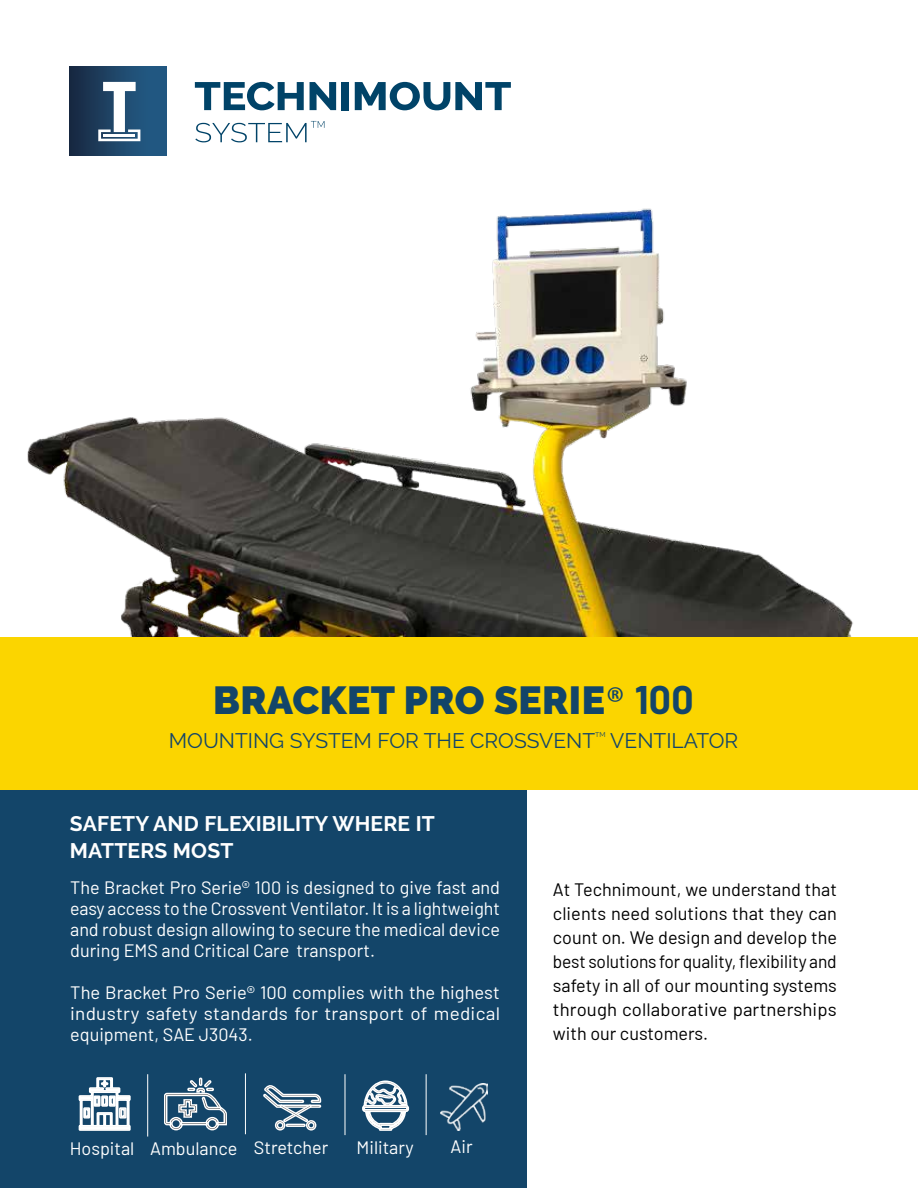
<style>
.page{position:relative;width:918px;height:1188px;background:#fff}
.page>*{position:absolute;margin:0;border:0;box-sizing:border-box;transform-origin:0 0}
.t1{font:900 39px "Raleway";letter-spacing:.01em;color:#134569}
.t2{font:21px "Raleway";color:#134569}
.t3{font:700 21px/27px "Raleway";letter-spacing:.01em;color:#fff}
.t4{font:18px/21px "Barlow";color:#fff;text-align:justify}
.t5{font:18px/24px "Barlow";letter-spacing:.005em;color:#000;text-align:justify}
.t6{font:7.05px "Raleway";color:#134569}
.s1{font-family:"Calibri";font-weight:400}
.s2{font-family:"Barlow";font-weight:700}
</style>
<div class="page">
<img style="left:27px;top:120px;width:826px;height:517px">
<div style="left:0;top:789px;width:526px;height:399px;background:#134569"></div>
<hr style="left:245px;top:1073px;width:1px;height:61px;background:#fff">
<hr style="left:147px;top:1074px;width:1px;height:63px;background:#fff">
<svg style="left:164px;top:1078px;width:63px;height:53px"></svg>
<svg style="left:263px;top:1085px;width:59px;height:46px"></svg>
<svg style="left:362px;top:1080px;width:48px;height:51px"></svg>
<svg style="left:78px;top:1077px;width:53px;height:54px"></svg>
<hr style="left:345px;top:1074px;width:1px;height:61px;background:#fff">
<hr style="left:426px;top:1074px;width:1px;height:61px;background:#fff">
<img style="left:441px;top:1084px;width:46px;height:46px">
<div style="left:0;top:637px;width:918px;height:153px;background:#fbd500"></div>
<svg style="left:70px;top:67px;width:96px;height:89px;background:#1e4467"></svg>
<svg style="left:98px;top:82px;width:42px;height:59px"></svg>
<hr style="left:104px;top:134px;width:31px;height:3px;background:#fff">
<svg style="left:195px;top:82px;width:109px;height:28px"></svg>
<svg style="left:310px;top:82px;width:26px;height:28px"></svg>
<div style="left:342px;top:82px;width:7px;height:28px;background:#004368"></div>
<svg style="left:355px;top:82px;width:156px;height:28px"></svg>
<svg style="left:195px;top:121px;width:129px;height:21px"></svg>
<h1 class="t1" style="left:213px;top:678px;width:482px">BRACKET PRO SERIE<span class="s1">®</span> <span class="s2">100</span></h1>
<p class="t2" style="left:169px;top:728px;width:428px">MOUNTING SYSTEM FOR THE CROSSVENT</p>
<p class="t6" style="left:595px;top:731px;width:12px">TM</p>
<p class="t2" style="left:610px;top:728px;width:129px">VENTILATOR</p>
<p class="t3" style="left:70px;top:810px;width:367px">SAFETY AND FLEXIBILITY WHERE IT<br>MATTERS MOST</p>
<p class="t4" style="left:70px;top:876px;width:431px">The Bracket Pro Serie® 100 is designed to give fast and easy access to the Crossvent Ventilator. It is a lightweight and robust design allowing to secure the medical device during EMS and Critical Care transport.</p>
<p class="t4" style="left:70px;top:981px;width:432px">The Bracket Pro Serie® 100 complies with the highest industry safety standards for transport of medical equipment, SAE J3043.</p>
<p class="t4" style="left:70px;top:1136px;width:260px">Hospital Ambulance Stretcher</p>
<p class="t4" style="left:357px;top:1136px;width:59px">Military</p>
<p class="t4" style="left:451px;top:1135px;width:24px">Air</p>
<p class="t5" style="left:553px;top:876px;width:286px">At Technimount, we understand that clients need solutions that they can count on. We design and develop the best solutions for quality, flexibility and safety in all of our mounting systems through collaborative partnerships with our customers.</p>
</div>
